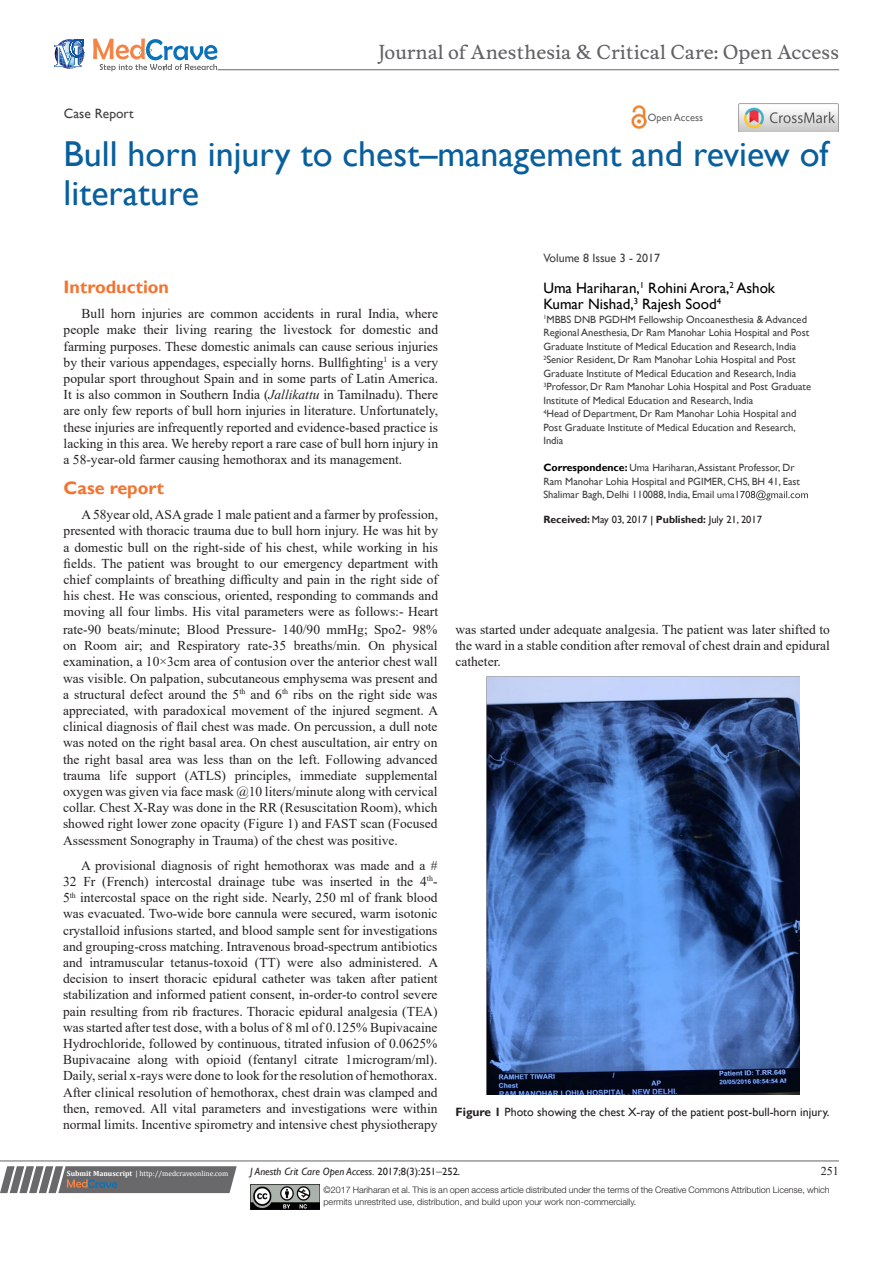
<style>
.page{position:relative;width:893px;height:1263px;background:#fff}
.page>*{position:absolute;margin:0;border:0;box-sizing:border-box;transform-origin:0 0}
.t1{font:36px/39px "Gill Sans";color:#085f9c}
.t2{font:18.6px "Musee";color:#636366}
.List_Paragraph{font:700 18px "Gill Sans";color:#f37331}
.t3{font:15px/16.2px "Gill Sans";color:#000}
.t4{font:13.5px/16.2px "Times New Roman";color:#231f20;text-align:justify}
.t5{font:13.5px "Gill Sans";color:#3e3e3f}
.t6{font:12px "Gill Sans";color:#231f20}
.t7{font:12px "Gill Sans";color:#3e3e3f}
.t8{font:12px "Times New Roman";color:#231f20}
.t9{font:10.5px/13.5px "Gill Sans";color:#3e3e3f}
.t10{font:italic 10.5px "Gill Sans";color:#231f20}
.t11{font:10.5px "Gill Sans";color:#231f20}
.t12{font:10.5px "Gill Sans";color:#636366}
.t13{font:300 9px/12px "Helvetica Neue LT Std";color:#231f20}
.t14{font:7.5px "Cambria";color:#fff}
.s1{font-style:italic}
.s2{font-weight:700;color:#000}
.s3{font-weight:700}
.s4{color:#000}
.s5{font-style:normal}
.s6{font-family:"Times New Roman";font-style:normal;font-size:12px}
</style>
<div class="page">
<svg style="left:0;top:1166px;width:237px;height:27px;background:#78787a"></svg>
<hr style="left:0;top:1161px;width:839px;height:1px;background:#626465">
<img style="left:250px;top:1185px;width:69px;height:24px">
<svg style="left:717px;top:490px;width:91px;height:10px"></svg>
<svg style="left:54px;top:39px;width:30px;height:30px"></svg>
<svg style="left:93px;top:38px;width:124px;height:33px"></svg>
<hr style="left:218px;top:70px;width:621px;height:1px;background:#626465">
<img style="left:631px;top:105px;width:16px;height:24px">
<img style="left:739px;top:104px;width:99px;height:28px">
<img style="left:486px;top:676px;width:314px;height:419px">
<p class="t2" style="left:378px;top:41px;width:462px">Journal of Anesthesia &amp; Critical Care: Open Access</p>
<p class="t5" style="left:64px;top:105px;width:71px">Case Report</p>
<p class="t12" style="left:648px;top:112px;width:57px">Open Access</p>
<p class="t1" style="left:64px;top:135px;width:766px">Bull horn injury to chest–management and review of literature</p>
<p class="List_Paragraph" style="left:64px;top:276px;width:107px">Introduction</p>
<p class="t4" style="left:64px;top:305px;width:376px;text-indent:18px">Bull horn injuries are common accidents in rural India, where people make their living rearing the livestock for domestic and farming purposes. These domestic animals can cause serious injuries by their various appendages, especially horns. Bullfighting<sup>1</sup> is a very popular sport throughout Spain and in some parts of Latin America.<br>It is also common in Southern India (<span class="s1">Jallikattu</span> in Tamilnadu). There are only few reports of bull horn injuries in literature. Unfortunately, these injuries are infrequently reported and evidence-based practice is lacking in this area. We hereby report a rare case of bull horn injury in a 58-year-old farmer causing hemothorax and its management.</p>
<p class="List_Paragraph" style="left:64px;top:477px;width:102px">Case report</p>
<p class="t4" style="left:64px;top:506px;width:376px;text-indent:18px">A 58year old, ASA grade 1 male patient and a farmer by profession, presented with thoracic trauma due to bull horn injury. He was hit by a domestic bull on the right-side of his chest, while working in his fields. The patient was brought to our emergency department with chief complaints of breathing difficulty and pain in the right side of his chest. He was conscious, oriented, responding to commands and moving all four limbs. His vital parameters were as follows:- Heart</p>
<p class="t4" style="left:63px;top:621px;width:377px">rate-90 beats/minute; Blood Pressure- 140/90 mmHg; Spo2- 98% on Room air; and Respiratory rate-35 breaths/min. On physical examination, a 10×3cm area of contusion over the anterior chest wall was visible. On palpation, subcutaneous emphysema was present and a structural defect around the 5<sup>th</sup> and 6<sup>th</sup> ribs on the right side was appreciated, with paradoxical movement of the injured segment. A clinical diagnosis of flail chest was made. On percussion, a dull note was noted on the right basal area. On chest auscultation, air entry on the right basal area was less than on the left. Following advanced trauma life support (ATLS) principles, immediate supplemental oxygen was given via face mask @10 liters/minute along with cervical collar. Chest X-Ray was done in the RR (Resuscitation Room), which showed right lower zone opacity (Figure 1) and FAST scan (Focused Assessment Sonography in Trauma) of the chest was positive.</p>
<p class="t4" style="left:63px;top:857px;width:377px;text-indent:18px">A provisional diagnosis of right hemothorax was made and a # 32 Fr (French) intercostal drainage tube was inserted in the 4<sup>th</sup>-5<sup>th</sup> intercostal space on the right side. Nearly, 250 ml of frank blood was evacuated. Two-wide bore cannula were secured, warm isotonic crystalloid infusions started, and blood sample sent for investigations and grouping-cross matching. Intravenous broad-spectrum antibiotics and intramuscular tetanus-toxoid (TT) were also administered. A decision to insert thoracic epidural catheter was taken after patient stabilization and informed patient consent, in-order-to control severe pain resulting from rib fractures. Thoracic epidural analgesia (TEA) was started after test dose, with a bolus of 8 ml of 0.125% Bupivacaine Hydrochloride, followed by continuous, titrated infusion of 0.0625% Bupivacaine along with opioid (fentanyl citrate 1microgram/ml).<br>Daily, serial x-rays were done to look for the resolution of hemothorax.<br>After clinical resolution of hemothorax, chest drain was clamped and then, removed. All vital parameters and investigations were within normal limits. Incentive spirometry and intensive chest physiotherapy</p>
<p class="t7" style="left:543px;top:251px;width:118px">Volume 8 Issue 3 - 2017</p>
<p class="t3" style="left:543px;top:280px;width:233px">Uma Hariharan,<sup>1</sup> Rohini Arora,<sup>2</sup> Ashok<br>Kumar Nishad,<sup>3</sup> Rajesh Sood<sup>4</sup></p>
<p class="t9" style="left:543px;top:312px;width:267px"><sup>1</sup>MBBS DNB PGDHM Fellowship Oncoanesthesia &amp; Advanced<br>Regional Anesthesia, Dr Ram Manohar Lohia Hospital and Post<br>Graduate Institute of Medical Education and Research, India</p>
<p class="t9" style="left:543px;top:353px;width:254px"><sup>2</sup>Senior Resident, Dr Ram Manohar Lohia Hospital and Post<br>Graduate Institute of Medical Education and Research, India</p>
<p class="t9" style="left:543px;top:380px;width:269px"><sup>3</sup>Professor, Dr Ram Manohar Lohia Hospital and Post Graduate<br>Institute of Medical Education and Research, India</p>
<p class="t9" style="left:543px;top:407px;width:254px;text-align:justify"><sup>4</sup>Head of Department, Dr Ram Manohar Lohia Hospital and Post Graduate Institute of Medical Education and Research, India</p>
<p class="t9" style="left:543px;top:461px;width:258px"><span class="s2">Correspondence:</span> Uma Hariharan, Assistant Professor, Dr<br>Ram Manohar Lohia Hospital and PGIMER, CHS, BH 41, East<br>Shalimar Bagh, Delhi 110088, India, Email</p>
<p class="t11" style="left:543px;top:514px;width:220px"><span class="s3">Received:</span> May 03, 2017 <span class="s4">|</span> <span class="s3">Published:</span> July 21, 2017</p>
<p class="t4" style="left:455px;top:621px;width:376px">was started under adequate analgesia. The patient was later shifted to the ward in a stable condition after removal of chest drain and epidural catheter.</p>
<p class="t6" style="left:455px;top:1105px;width:376px"><span class="s3">Figure 1</span> Photo showing the chest X-ray of the patient post-bull-horn injury.</p>
<p class="t14" style="left:67px;top:1169px;width:163px"><span class="s3">Submit Manuscript</span> | http://medcraveonline.com</p>
<p class="t10" style="left:250px;top:1165px;width:211px">J Anesth Crit Care Open Access. <span class="s5">2017;8(3):251</span><span class="s6">‒</span><span class="s5">252.</span></p>
<p class="t8" style="left:821px;top:1162px;width:19px">251</p>
<p class="t13" style="left:323px;top:1183px;width:508px">©2017 Hariharan et al. This is an open access article distributed under the terms of the Creative Commons Attribution License, which permits unrestrited use, distribution, and build upon your work non-commercially.</p>
</div>
